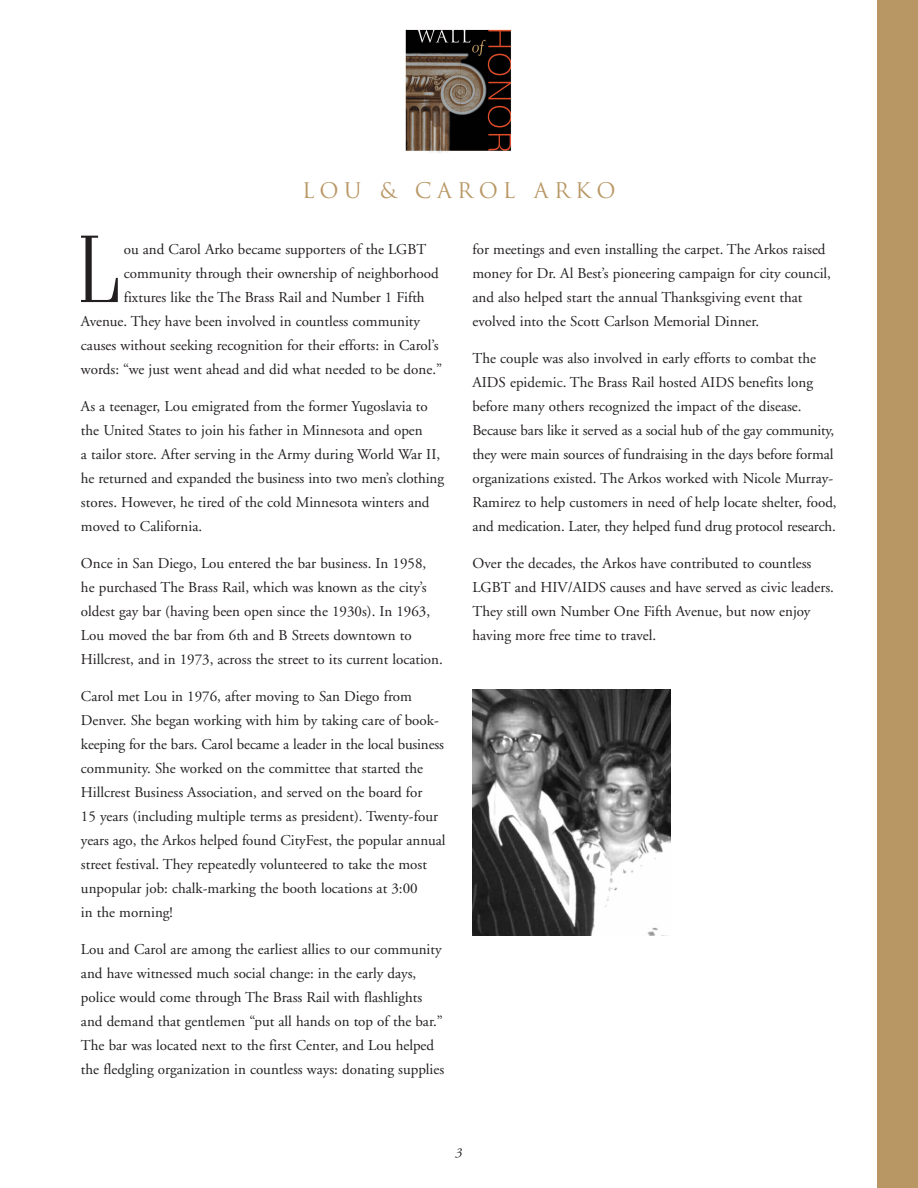
<style>
.page{position:relative;width:918px;height:1188px;background:#fff}
.page>*{position:absolute;margin:0;border:0;box-sizing:border-box;transform-origin:0 0}
.t1{font:300 96px "Fenice";color:#231f20;scale:.9 1}
.t2{font:21px "Trajan";letter-spacing:.26em;color:#b99764}
.t3{font:15px/24px "Adobe Garamond";color:#231f20}
.t4{font:italic 13.5px "Adobe Garamond";color:#231f20}
</style>
<div class="page">
<div style="left:878px;top:0;width:40px;height:1188px;background:#b99764"></div>
<img style="left:472px;top:689px;width:198px;height:247px">
<img style="left:405px;top:29px;width:107px;height:124px">
<h2 class="t2" style="left:302px;top:179px;width:315px">LOU &amp; CAROL ARKO</h2>
<h1 class="t1" style="left:76px;top:236px;width:53px">L</h1>
<p class="t3" style="left:124px;top:238px;width:304px">ou and Carol Arko became supporters of the LGBT</p>
<p class="t3" style="left:124px;top:262px;width:317px">community through their ownership of neighborhood</p>
<p class="t3" style="left:124px;top:286px;width:302px">fixtures like the The Brass Rail and Number 1 Fifth</p>
<p class="t3" style="left:81px;top:310px;width:341px">Avenue. They have been involved in countless community</p>
<p class="t3" style="left:81px;top:334px;width:359px">causes without seeking recognition for their efforts: in Carol’s</p>
<p class="t3" style="left:81px;top:358px;width:363px">words: “we just went ahead and did what needed to be done.”</p>
<p class="t3" style="left:81px;top:395px;width:365px">As a teenager, Lou emigrated from the former Yugoslavia to the United States to join his father in Minnesota and open<br>a tailor store. After serving in the Army during World War II, he returned and expanded the business into two men’s clothing stores. However, he tired of the cold Minnesota winters and moved to California.</p>
<p class="t3" style="left:81px;top:552px;width:363px">Once in San Diego, Lou entered the bar business. In 1958, he purchased The Brass Rail, which was known as the city’s oldest gay bar (having been open since the 1930s). In 1963, Lou moved the bar from 6th and B Streets downtown to Hillcrest, and in 1973, across the street to its current location.</p>
<p class="t3" style="left:81px;top:685px;width:366px">Carol met Lou in 1976, after moving to San Diego from Denver. She began working with him by taking care of book&shy;keeping for the bars. Carol became a leader in the local business community. She worked on the committee that started the Hillcrest Business Association, and served on the board for<br>15 years (including multiple terms as president). Twenty-four years ago, the Arkos helped found CityFest, the popular annual street festival. They repeatedly volunteered to take the most unpopular job: chalk-marking the booth locations at 3:00<br>in the morning!</p>
<p class="t3" style="left:81px;top:938px;width:365px">Lou and Carol are among the earliest allies to our community and have witnessed much social change: in the early days, police would come through The Brass Rail with flashlights and demand that gentlemen “put all hands on top of the bar.” The bar was located next to the first Center, and Lou helped the fledgling organization in countless ways: donating supplies</p>
<p class="t3" style="left:472px;top:238px;width:360px">for meetings and even installing the carpet. The Arkos raised money for Dr. Al Best’s pioneering campaign for city council, and also helped start the annual Thanksgiving event that evolved into the Scott Carlson Memorial Dinner.</p>
<p class="t3" style="left:472px;top:347px;width:366px">The couple was also involved in early efforts to combat the AIDS epidemic. The Brass Rail hosted AIDS benefits long before many others recognized the impact of the disease.<br>Because bars like it served as a social hub of the gay community, they were main sources of fundraising in the days before formal organizations existed. The Arkos worked with Nicole Murray-Ramirez to help customers in need of help locate shelter, food, and medication. Later, they helped fund drug protocol research.</p>
<p class="t3" style="left:472px;top:552px;width:363px">Over the decades, the Arkos have contributed to countless LGBT and HIV/AIDS causes and have served as civic leaders.<br>They still own Number One Fifth Avenue, but now enjoy having more free time to travel.</p>
<p class="t4" style="left:455px;top:1148px;width:8px">3</p>
</div>
